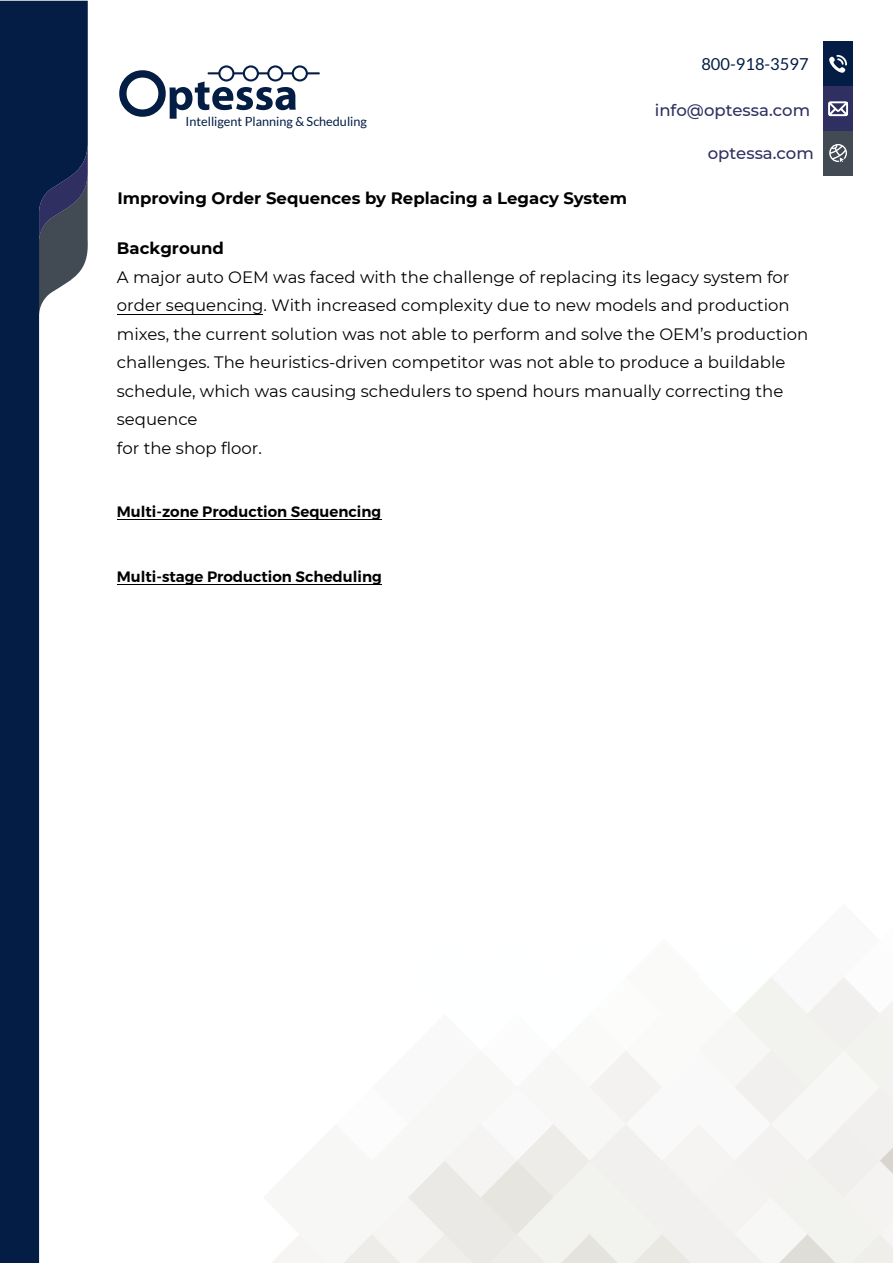
<style>
.page{position:relative;width:893px;height:1263px;background:#fff}
.page>*{position:absolute;margin:0;border:0;box-sizing:border-box;transform-origin:0 0}
.t1{font:16.5px/28.5px "Montserrat";color:#000}
.t2{font:700 16.5px "Montserrat";color:#000}
.t3{font:500 16.5px "Montserrat";color:#2f3061}
.t4{font:16.5px "Lato";color:#031d44}
.t5{font:600 15px "Montserrat";color:#000}
.t6{font:12.6px "Lato";color:#031d44}
</style>
<div class="page">
<svg style="left:272px;top:977px;width:621px;height:286px"></svg>
<svg style="left:0;top:1px;width:88px;height:1262px;fill:#031d44"></svg>
<svg style="left:119px;top:65px;width:201px;height:54px"></svg>
<div style="left:823px;top:42px;width:30px;height:44px;background:#031d44"></div>
<div style="left:823px;top:86px;width:30px;height:45px;background:#2f3061"></div>
<div style="left:823px;top:131px;width:30px;height:44px;background:#424b54"></div>
<svg style="left:829px;top:55px;width:18px;height:18px"></svg>
<svg style="left:829px;top:144px;width:18px;height:18px"></svg>
<svg style="left:828px;top:101px;width:20px;height:15px"></svg>
<hr style="left:117px;top:314px;width:146px;height:1px;background:#000">
<hr style="left:117px;top:519px;width:264px;height:1px;background:#000">
<hr style="left:117px;top:584px;width:265px;height:1px;background:#000">
<p class="t6" style="left:186px;top:114px;width:183px">Intelligent Planning &amp; Scheduling</p>
<p class="t4" style="left:701px;top:55px;width:109px">800-918-3597</p>
<p class="t3" style="left:655px;top:98px;width:157px">info@optessa.com</p>
<p class="t3" style="left:708px;top:142px;width:108px">optessa.com</p>
<p class="t2" style="left:117px;top:186px;width:511px">Improving Order Sequences by Replacing a Legacy System</p>
<p class="t2" style="left:117px;top:237px;width:109px">Background</p>
<p class="t1" style="left:117px;top:262px;width:693px">A major auto OEM was faced with the challenge of replacing its legacy system for order sequencing. With increased complexity due to new models and production mixes, the current solution was not able to perform and solve the OEM’s production challenges. The heuristics-driven competitor was not able to produce a buildable schedule, which was causing schedulers to spend hours manually correcting the sequence<br>for the shop floor.</p>
<p class="t5" style="left:117px;top:500px;width:266px">Multi-zone Production Sequencing</p>
<p class="t5" style="left:117px;top:565px;width:266px">Multi-stage Production Scheduling</p>
</div>
